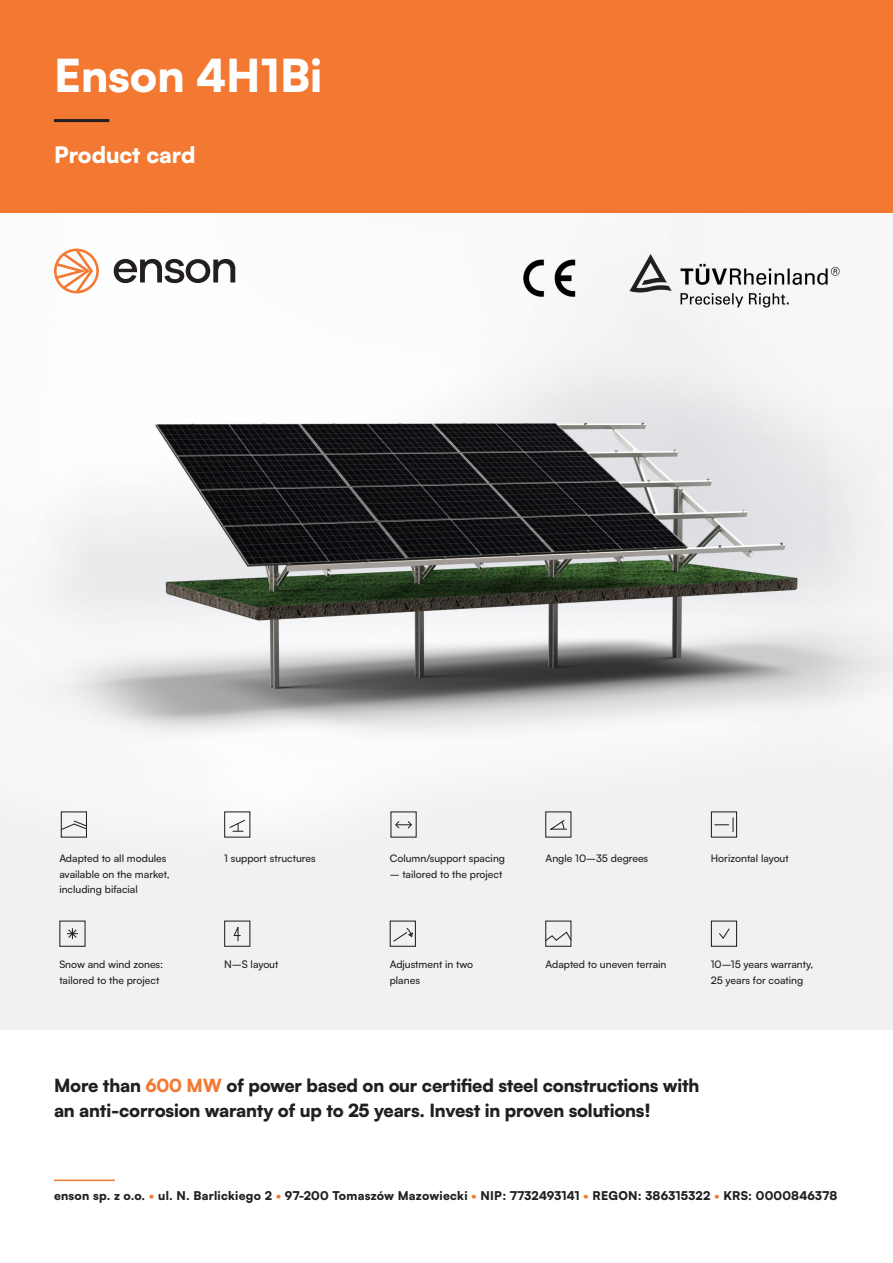
<style>
.page{position:relative;width:893px;height:1263px;background:#fff}
.page>*{position:absolute;margin:0;border:0;box-sizing:border-box;transform-origin:0 0}
.haslo{font:900 45px "Satoshi";color:#fff}
.haslo-2{font:900 22.5px "Satoshi";color:#fff}
.t1{font:900 18px/25.5px "Satoshi";letter-spacing:-.01em;color:#231f20}
.t2{font:900 12px "Satoshi";letter-spacing:.02em;color:#231f20}
.body{font:500 10.35px/15.5px "Satoshi";color:#231f20}
.s1{font-size:10.5px}
.s2{color:#f37932}
</style>
<div class="page">
<hr style="left:54px;top:1179px;width:61px;height:2px;background:#f37932">
<img style="left:0;top:246px;width:893px;height:783px">
<div style="left:0;top:0;width:893px;height:213px;background:#f37932"></div>
<hr style="left:54px;top:119px;width:55px;height:3px;background:#231f20">
<img style="left:611px;top:247px;width:247px;height:80px">
<img style="left:521px;top:258px;width:56px;height:39px">
<svg style="left:54px;top:249px;width:45px;height:44px"></svg>
<svg style="left:114px;top:259px;width:121px;height:24px"></svg>
<svg style="left:233px;top:923px;width:9px;height:19px"></svg>
<svg style="left:544px;top:931px;width:28px;height:11px"></svg>
<svg style="left:718px;top:927px;width:13px;height:13px"></svg>
<svg style="left:60px;top:820px;width:28px;height:11px"></svg>
<svg style="left:228px;top:819px;width:18px;height:13px"></svg>
<svg style="left:394px;top:820px;width:19px;height:10px"></svg>
<svg style="left:548px;top:819px;width:20px;height:11px"></svg>
<svg style="left:714px;top:817px;width:20px;height:15px"></svg>
<svg style="left:67px;top:928px;width:11px;height:11px"></svg>
<svg style="left:392px;top:927px;width:22px;height:16px"></svg>
<div style="left:61px;top:811px;width:26px;height:27px;border:1px solid #231f20"></div>
<div style="left:711px;top:811px;width:26px;height:27px;border:1px solid #231f20"></div>
<div style="left:711px;top:920px;width:26px;height:27px;border:1px solid #231f20"></div>
<div style="left:545px;top:920px;width:26px;height:27px;border:1px solid #231f20"></div>
<div style="left:390px;top:920px;width:26px;height:27px;border:1px solid #231f20"></div>
<div style="left:224px;top:920px;width:26px;height:27px;border:1px solid #231f20"></div>
<p class="haslo" style="left:54px;top:42px;width:270px">Enson 4H1Bi</p>
<p class="haslo-2" style="left:54px;top:138px;width:143px">Product card</p>
<p class="body" style="left:59px;top:850px;width:112px">Adapted to all modules available on the market, including bifacial</p>
<p class="body" style="left:59px;top:956px;width:105px">Snow and wind zones: tailored to the project</p>
<p class="body" style="left:224px;top:850px;width:93px">1 support structures</p>
<p class="body" style="left:224px;top:956px;width:56px"><span class="s1">N–S</span> layout</p>
<p class="body" style="left:390px;top:850px;width:117px">Column/support spacing</p>
<p class="body" style="left:390px;top:866px;width:114px">– tailored to the project</p>
<p class="body" style="left:390px;top:956px;width:85px">Adjustment in two planes</p>
<p class="body" style="left:545px;top:850px;width:104px">Angle 10–35 degrees</p>
<p class="body" style="left:545px;top:956px;width:123px">Adapted to uneven terrain</p>
<p class="body" style="left:711px;top:850px;width:79px">Horizontal layout</p>
<p class="body" style="left:711px;top:956px;width:104px">10–15 years warranty,</p>
<p class="body" style="left:711px;top:972px;width:94px">25 years for coating</p>
<h3 class="t1" style="left:54px;top:1071px;width:647px">More than <span class="s2">600 MW</span> of power based on our certified steel constructions with an anti-corrosion waranty of up to 25 years. Invest in proven solutions!</h3>
<p class="t2" style="left:54px;top:1186px;width:785px">enson sp. z o.o. <span class="s2">•</span> ul. N. Barlickiego 2 <span class="s2">•</span> 97-200 Tomaszów Mazowiecki <span class="s2">•</span> NIP: 7732493141 <span class="s2">•</span> REGON: 386315322 <span class="s2">•</span> KRS: 0000846378</p>
</div>
